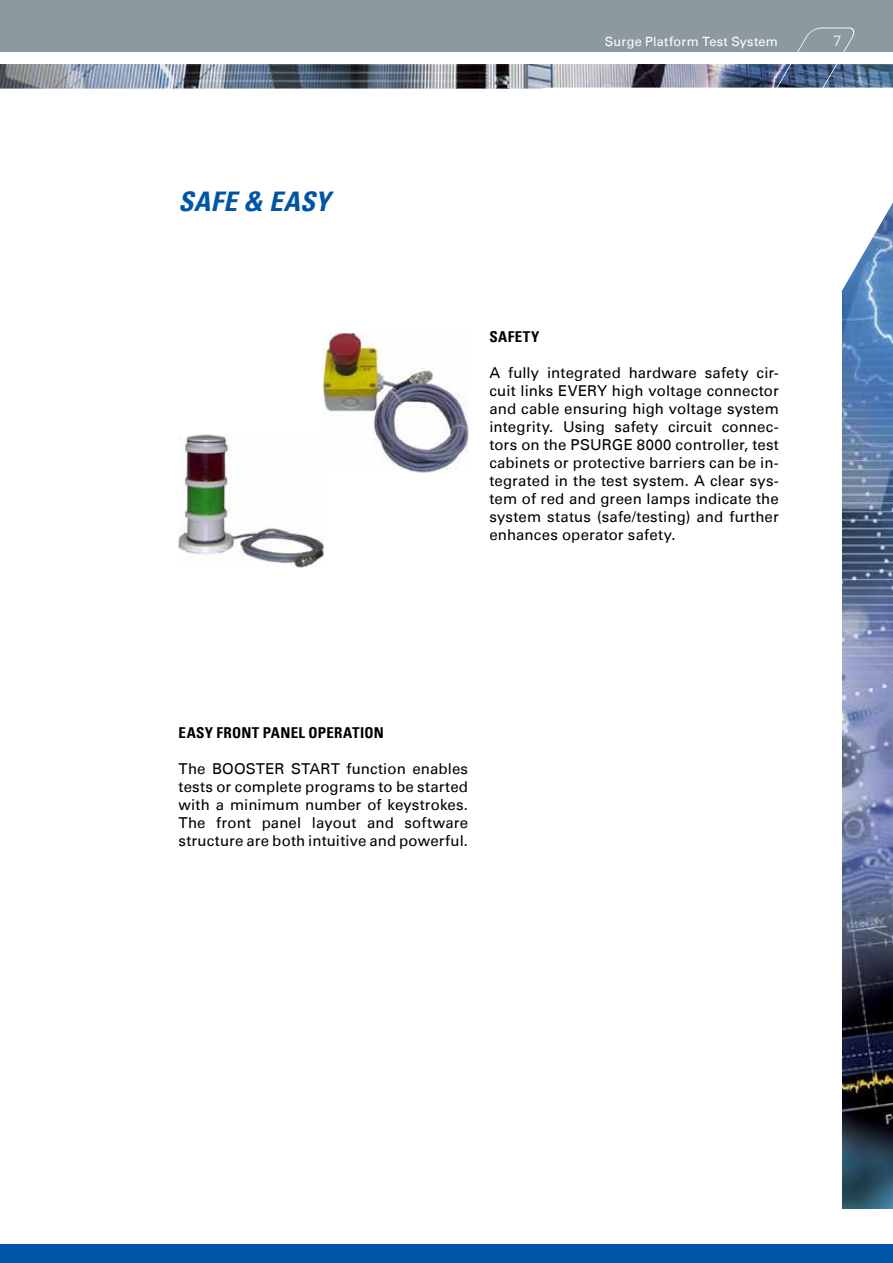
<style>
.page{position:relative;width:893px;height:1263px;background:#fff}
.page>*{position:absolute;margin:0;border:0;box-sizing:border-box;transform-origin:0 0}
.t1{font:italic 700 condensed 27px "Univers LT";color:#0054a6}
.t2{font:15px/18px "Univers LT";letter-spacing:.01em;color:#000;text-align:justify}
.t3{font:700 condensed 15px "Univers LT";letter-spacing:.02em;color:#000}
.t4{font:300 15px "Univers LT";color:#fff}
.t5{font:12.75px "Univers LT";letter-spacing:.015em;color:#fff}
</style>
<div class="page">
<div style="left:0;top:0;width:893px;height:51px;background:#8c99a1"></div>
<div style="left:0;top:1244px;width:893px;height:19px;background:#0054a6"></div>
<img style="left:0;top:64px;width:893px;height:25px">
<svg style="left:768px;top:27px;width:91px;height:62px"></svg>
<img style="left:842px;top:202px;width:51px;height:1007px">
<img style="left:179px;top:435px;width:144px;height:132px">
<img style="left:323px;top:334px;width:145px;height:138px">
<h1 class="t1" style="left:179px;top:185px;width:153px">sAFE &amp; EASY</h1>
<p class="t5" style="left:605px;top:34px;width:174px">Surge Platform Test System</p>
<p class="t4" style="left:833px;top:32px;width:10px">7</p>
<p class="t3" style="left:489px;top:327px;width:52px">SAFETY</p>
<p class="t2" style="left:489px;top:364px;width:291px">A fully integrated hardware safety cir&shy;cuit links EVERY high voltage connector and cable ensuring high voltage system integrity. Using safety circuit connec&shy;tors on the PSURGE 8000 controller, test cabinets or protective barriers can be in&shy;tegrated in the test system. A clear sys&shy;tem of red and green lamps indicate the system status (safe/testing) and further enhances operator safety.</p>
<p class="t3" style="left:179px;top:723px;width:207px">EASY FRONT PANEL OPERATION</p>
<p class="t2" style="left:179px;top:760px;width:291px">The BOOSTER START function enables tests or complete programs to be started with a minimum number of keystrokes.<br>The front panel layout and software structure are both intuitive and powerful.</p>
</div>
